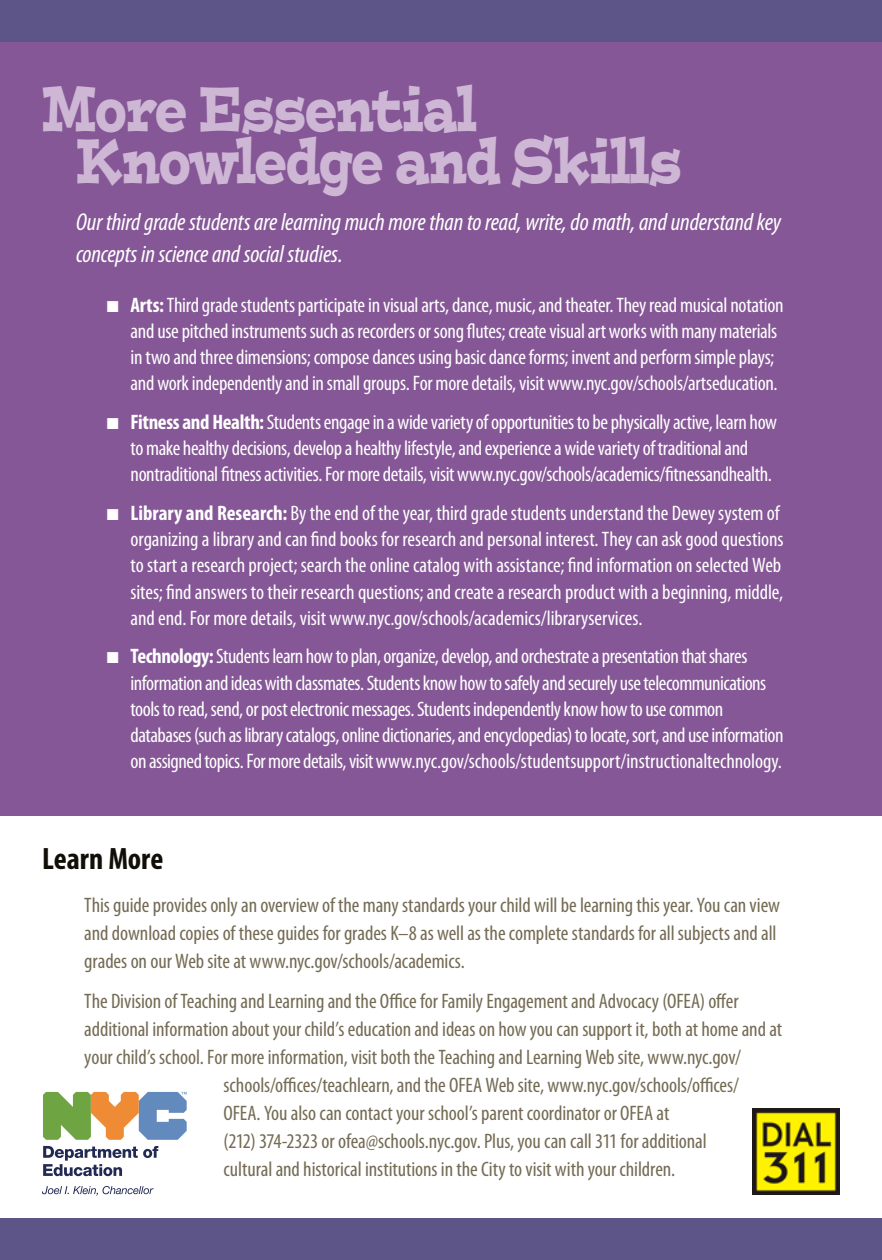
<style>
.page{position:relative;width:882px;height:1260px;background:#fff}
.page>*{position:absolute;margin:0;border:0;box-sizing:border-box;transform-origin:0 0}
.t1{font:63px/52.5px "Postino Std";letter-spacing:-.025em;color:#ceb7d5;scale:.7 1}
.t2{font:700 condensed 30.97px "Myriad Pro";color:#100e07}
.t3{font:italic condensed 24.5px/31.5px "Myriad Pro";letter-spacing:-.005em;color:#fff}
.t4{font:condensed 21px/26.2px "Myriad Pro";letter-spacing:-.015em;color:#fff}
.t5{font:condensed 21px/28px "Myriad Pro";letter-spacing:-.005em;color:#746b54}
.s1{font-weight:700}
</style>
<div class="page">
<div style="left:0;top:1218px;width:882px;height:42px;background:#5d5587"></div>
<div style="left:0;top:33px;width:882px;height:782px;background:#855796"></div>
<div style="left:0;top:0;width:882px;height:42px;background:#5d5587"></div>
<svg style="left:43px;top:1146px;width:115px;height:30px"></svg>
<svg style="left:42px;top:1186px;width:112px;height:10px"></svg>
<svg style="left:43px;top:1092px;width:144px;height:48px"></svg>
<img style="left:753px;top:1108px;width:86px;height:87px">
<h1 class="t1" style="left:75px;top:81px;width:868px;text-indent:-33px">More Essential<br>Knowledge and Skills</h1>
<p class="t3" style="left:76px;top:206px;width:707px">Our third grade students are learning much more than to read, write, do math, and understand key concepts in science and social studies.</p>
<p class="t4" style="left:131px;top:291px;width:655px;text-indent:-24px">■ <span class="s1">Arts:</span> Third grade students participate in visual arts, dance, music, and theater. They read musical notation and use pitched instruments such as recorders or song flutes; create visual art works with many materials in two and three dimensions; compose dances using basic dance forms; invent and perform simple plays; and work independently and in small groups. For more details, visit www.nyc.gov/schools/artseducation.</p>
<p class="t4" style="left:131px;top:409px;width:648px;text-indent:-24px">■ <span class="s1">Fitness and Health:</span> Students engage in a wide variety of opportunities to be physically active, learn how to make healthy decisions, develop a healthy lifestyle, and experience a wide variety of traditional and nontraditional fitness activities. For more details, visit www.nyc.gov/schools/academics/fitnessandhealth.</p>
<p class="t4" style="left:131px;top:500px;width:654px;text-indent:-24px">■ <span class="s1">Library and Research:</span> By the end of the year, third grade students understand the Dewey system of organizing a library and can find books for research and personal interest. They can ask good questions to start a research project; search the online catalog with assistance; find information on selected Web sites; find answers to their research questions; and create a research product with a beginning, middle, and end. For more details, visit www.nyc.gov/schools/academics/libraryservices.</p>
<p class="t4" style="left:131px;top:643px;width:655px;text-indent:-24px">■ <span class="s1">Technology:</span> Students learn how to plan, organize, develop, and orchestrate a presentation that shares information and ideas with classmates. Students know how to safely and securely use telecommunications tools to read, send, or post electronic messages. Students independently know how to use common databases (such as library catalogs, online dictionaries, and encyclopedias) to locate, sort, and use information on assigned topics. For more details, visit www.nyc.gov/schools/studentsupport/instructionaltechnology.</p>
<h2 class="t2" style="left:42px;top:839px;width:123px">Learn More</h2>
<p class="t5" style="left:84px;top:891px;width:697px">This guide provides only an overview of the many standards your child will be learning this year. You can view and download copies of these guides for grades K–8 as well as the complete standards for all subjects and all grades on our Web site at www.nyc.gov/schools/academics.</p>
<p class="t5" style="left:84px;top:987px;width:656px">The Division of Teaching and Learning and the Office for Family Engagement and Advocacy (OFEA) offer</p>
<p class="t5" style="left:84px;top:1015px;width:699px">additional information about your child’s education and ideas on how you can support it, both at home and at</p>
<p class="t5" style="left:84px;top:1043px;width:658px">your child’s school. For more information, visit both the Teaching and Learning Web site, www.nyc.gov/</p>
<p class="t5" style="left:224px;top:1071px;width:517px">schools/offices/teachlearn, and the OFEA Web site, www.nyc.gov/schools/offices/</p>
<p class="t5" style="left:224px;top:1099px;width:447px">OFEA. You also can contact your school’s parent coordinator or OFEA at</p>
<p class="t5" style="left:224px;top:1127px;width:485px">(212) 374-2323 or ofea@schools.nyc.gov. Plus, you can call 311 for additional</p>
<p class="t5" style="left:224px;top:1155px;width:453px">cultural and historical institutions in the City to visit with your children.</p>
</div>
